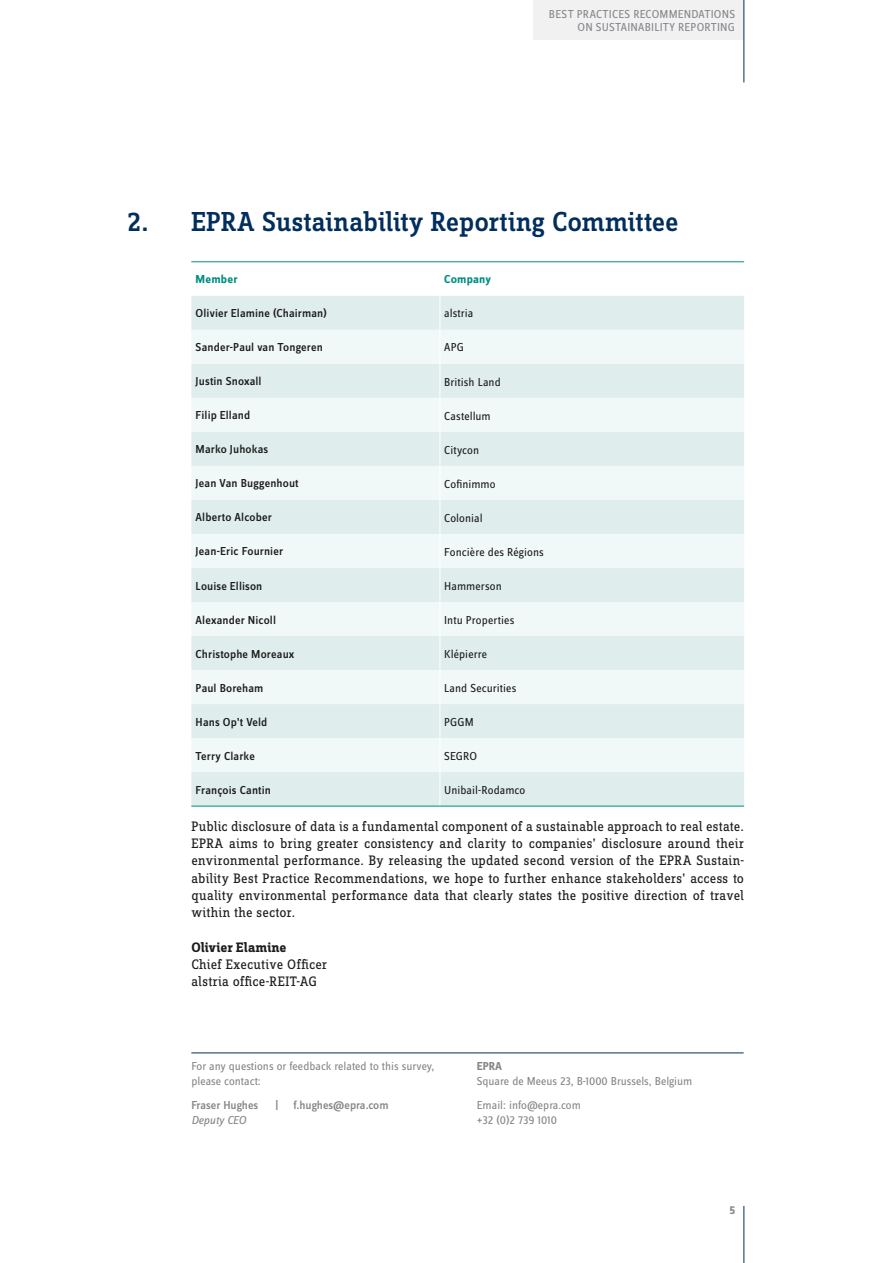
<style>
.page{position:relative;width:893px;height:1263px;background:#fff}
.page>*{position:absolute;margin:0;border:0;box-sizing:border-box;transform-origin:0 0}
.t1{font:500 28.5px "Zine Slab Dis";color:#012e5c}
.t2{font:14.25px/17.2px "Zine Slab Dis";letter-spacing:.015em;color:#1d1d1b;text-align:justify}
.t3{font:700 14.25px "Zine Slab Dis";letter-spacing:.015em;color:#1d1d1b}
.t4{font:500 12px "Zine Sans Dis";letter-spacing:.01em;color:#1d1d1b}
.t5{font:12px "Zine Sans Dis";letter-spacing:.005em;color:#1d1d1b}
.t6{font:12px/15px "Zine Sans Dis";color:#878787}
.t7{font:12px/13.5px "Zine Sans Dis";letter-spacing:.015em;color:#86888c;text-align:right}
.t8{font:500 12px "Zine Sans Dis";color:#878787}
.t9{font:700 12px "Zine Sans Dis";letter-spacing:.015em;color:#008e81}
.t10{font:italic 12px "Zine Sans Dis";letter-spacing:-.01em;color:#878787}
.t11{font:700 12px "Zine Sans Dis";color:#878787}
.t12{font:700 12px "Zine Sans Dis";color:#86888c}
</style>
<div class="page">
<div style="left:191px;top:296px;width:553px;height:510px;background:#dfeeed"></div>
<svg style="left:191px;top:330px;width:553px;height:442px;fill:#f1f8f8"></svg>
<hr style="left:440px;top:296px;width:1px;height:34px;background:#fff">
<hr style="left:440px;top:330px;width:1px;height:34px;background:#fff">
<hr style="left:440px;top:364px;width:1px;height:34px;background:#fff">
<hr style="left:440px;top:398px;width:1px;height:34px;background:#fff">
<hr style="left:440px;top:432px;width:1px;height:34px;background:#fff">
<hr style="left:440px;top:466px;width:1px;height:34px;background:#fff">
<hr style="left:440px;top:500px;width:1px;height:34px;background:#fff">
<hr style="left:440px;top:534px;width:1px;height:34px;background:#fff">
<hr style="left:440px;top:568px;width:1px;height:34px;background:#fff">
<hr style="left:440px;top:602px;width:1px;height:34px;background:#fff">
<hr style="left:440px;top:636px;width:1px;height:34px;background:#fff">
<hr style="left:440px;top:670px;width:1px;height:34px;background:#fff">
<hr style="left:440px;top:704px;width:1px;height:34px;background:#fff">
<hr style="left:440px;top:738px;width:1px;height:34px;background:#fff">
<hr style="left:440px;top:772px;width:1px;height:34px;background:#fff">
<hr style="left:191px;top:262px;width:249px;height:1px;background:#008e81">
<hr style="left:440px;top:262px;width:304px;height:1px;background:#008e81">
<hr style="left:191px;top:806px;width:249px;height:1px;background:#008e81">
<hr style="left:440px;top:806px;width:304px;height:1px;background:#008e81">
<hr style="left:191px;top:1053px;width:553px;height:1px;background:#012e5c">
<div style="left:533px;top:0;width:211px;height:40px;background:#f1f1f1"></div>
<hr style="left:744px;top:0;width:1px;height:82px;background:#012e5c">
<hr style="left:744px;top:1206px;width:1px;height:57px;background:#012e5c">
<p class="t7" style="left:549px;top:8px;width:188px">Best Practices Recommendations on Sustainability Reporting</p>
<h1 class="t1" style="left:128px;top:207px;width:553px">2. EPRA Sustainability Reporting Committee</h1>
<p class="t9" style="left:196px;top:273px;width:44px">Member</p>
<p class="t9" style="left:444px;top:273px;width:48px">Company</p>
<p class="t4" style="left:196px;top:307px;width:133px">Olivier Elamine (Chairman)</p>
<p class="t5" style="left:444px;top:308px;width:31px">alstria</p>
<p class="t4" style="left:196px;top:341px;width:129px">Sander-Paul van Tongeren</p>
<p class="t5" style="left:444px;top:342px;width:21px">APG</p>
<p class="t4" style="left:196px;top:375px;width:67px">Justin Snoxall</p>
<p class="t5" style="left:444px;top:376px;width:58px">British Land</p>
<p class="t4" style="left:196px;top:409px;width:56px">Filip Elland</p>
<p class="t5" style="left:444px;top:410px;width:48px">Castellum</p>
<p class="t4" style="left:196px;top:443px;width:74px">Marko Juhokas</p>
<p class="t5" style="left:444px;top:444px;width:37px">Citycon</p>
<p class="t4" style="left:196px;top:477px;width:104px">Jean Van Buggenhout</p>
<p class="t5" style="left:444px;top:478px;width:53px">Cofinimmo</p>
<p class="t4" style="left:196px;top:511px;width:78px">Alberto Alcober</p>
<p class="t5" style="left:444px;top:512px;width:40px">Colonial</p>
<p class="t4" style="left:196px;top:545px;width:89px">Jean-Eric Fournier</p>
<p class="t5" style="left:444px;top:546px;width:101px">Foncière des Régions</p>
<p class="t4" style="left:196px;top:579px;width:68px">Louise Ellison</p>
<p class="t5" style="left:444px;top:580px;width:59px">Hammerson</p>
<p class="t4" style="left:196px;top:614px;width:82px">Alexander Nicoll</p>
<p class="t5" style="left:444px;top:614px;width:72px">Intu Properties</p>
<p class="t4" style="left:196px;top:648px;width:100px">Christophe Moreaux</p>
<p class="t5" style="left:444px;top:648px;width:45px">Klépierre</p>
<p class="t4" style="left:196px;top:682px;width:69px">Paul Boreham</p>
<p class="t5" style="left:444px;top:682px;width:74px">Land Securities</p>
<p class="t4" style="left:196px;top:716px;width:73px">Hans Op’t Veld</p>
<p class="t5" style="left:444px;top:716px;width:31px">PGGM</p>
<p class="t4" style="left:196px;top:750px;width:61px">Terry Clarke</p>
<p class="t5" style="left:444px;top:750px;width:34px">SEGRO</p>
<p class="t4" style="left:196px;top:784px;width:77px">François Cantin</p>
<p class="t5" style="left:444px;top:784px;width:83px">Unibail-Rodamco</p>
<p class="t2" style="left:191px;top:818px;width:554px">Public disclosure of data is a fundamental component of a sustainable approach to real estate.<br>EPRA aims to bring greater consistency and clarity to companies’ disclosure around their environmental performance. By releasing the updated second version of the EPRA Sustain&shy;ability Best Practice Recommendations, we hope to further enhance stakeholders’ access to quality environmental performance data that clearly states the positive direction of travel within the sector.</p>
<p class="t3" style="left:191px;top:940px;width:97px">Olivier Elamine</p>
<p class="t2" style="left:191px;top:956px;width:137px">Chief Executive Officer alstria office-REIT-AG</p>
<p class="t6" style="left:191px;top:1059px;width:244px">For any questions or feedback related to this survey, please contact:</p>
<p class="t8" style="left:191px;top:1099px;width:68px">Fraser Hughes</p>
<p class="t8" style="left:275px;top:1099px;width:4px">|</p>
<p class="t8" style="left:293px;top:1099px;width:97px">f.hughes@epra.com</p>
<p class="t10" style="left:191px;top:1114px;width:56px">Deputy CEO</p>
<p class="t11" style="left:477px;top:1060px;width:27px">EPRA</p>
<p class="t6" style="left:477px;top:1070px;width:217px;line-height:24px">Square de Meeus 23, B-1000 Brussels, Belgium<br>Email: info@epra.com</p>
<p class="t6" style="left:477px;top:1113px;width:82px">+32 (0)2 739 1010</p>
<p class="t12" style="left:729px;top:1204px;width:7px">5</p>
</div>
